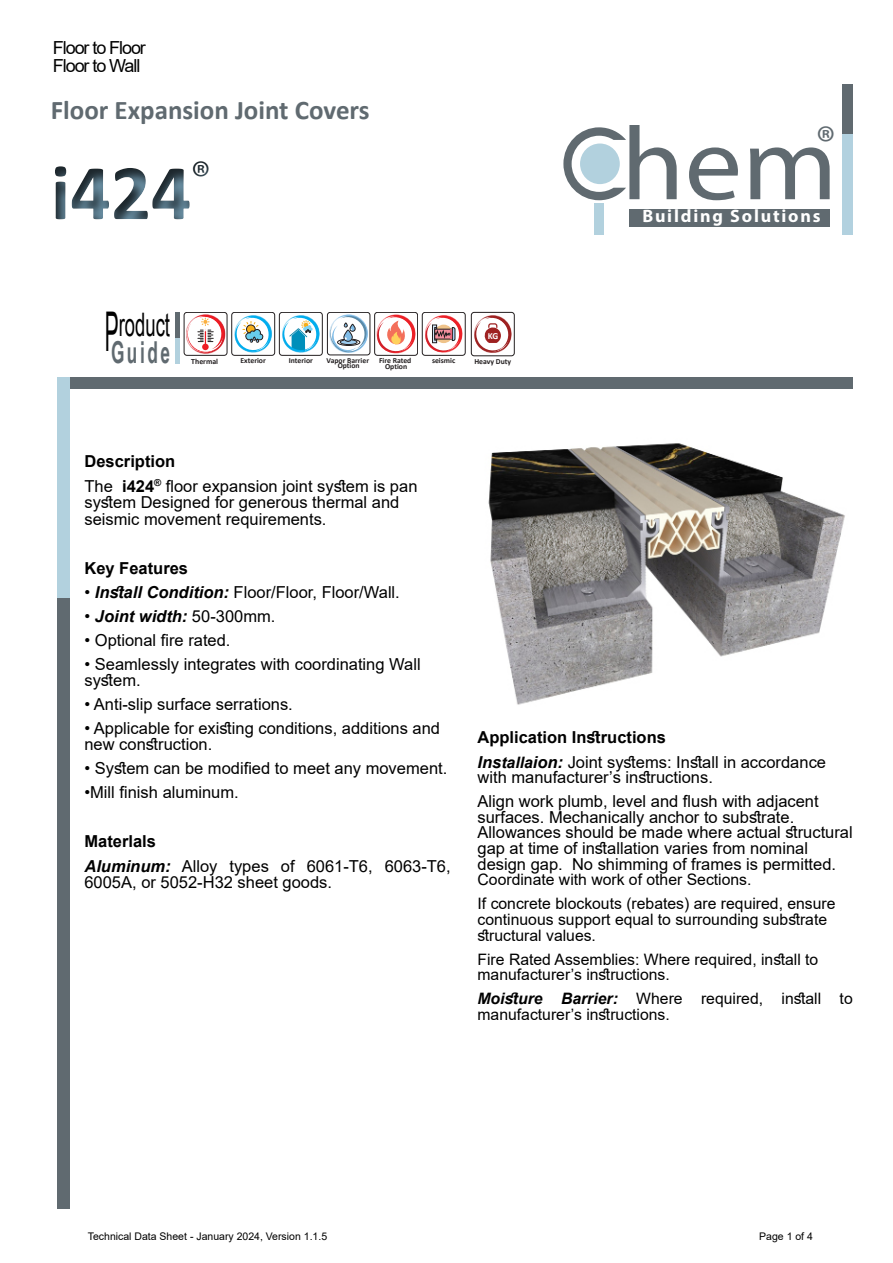
<style>
.page{position:relative;width:893px;height:1263px;background:#fff}
.page>*{position:absolute;margin:0;border:0;box-sizing:border-box;transform-origin:0 0}
.t1{font:700 79.5px "Calibri";color:#6e95aa}
.t2{font:46.35px "Myriad Pro";color:#606a70}
.t3{font:32.4px "Arial Narrow";color:#000;scale:.69 1}
.t4{font:700 30.3px "Arial Narrow";letter-spacing:.12em;color:#606a70;scale:.69 1}
.t5{font:700 27px "Calibri";color:#606a70}
.t6{font:18px/18px "Arial";letter-spacing:-.06em;color:#000}
.t7{font:700 18px "Myriad Pro";letter-spacing:.1em;color:#fff}
.t8{font:16.5px/15.6px "Arial";color:#000}
.t9{font:italic 700 16.5px "Arial";color:#000}
.t10{font:700 16.5px "Arial";color:#000}
.t11{font:15.75px/15.6px "Arial";color:#000}
.t12{font:10.5px "Arial";color:#000}
.t13{font:700 9.3px "Calibri";color:#fff}
.t14{font:700 7.8px "Calibri";color:#231f20}
.t15{font:700 7.65px/5.6px "Calibri";color:#231f20;text-align:center}
.s1{font-size:54.75px}
.s2{font-weight:700}
.s3{font-weight:700;font-style:italic}
.s4{font-weight:400;font-style:normal}
.s5{font-weight:700;font-style:italic;font-size:15.75px}
</style>
<div class="page">
<div style="left:69px;top:377px;width:784px;height:11px;background:#606a70"></div>
<div style="left:843px;top:84px;width:10px;height:50px;background:#606a70"></div>
<div style="left:57px;top:377px;width:12px;height:296px;background:#b2d1de"></div>
<div style="left:843px;top:134px;width:10px;height:101px;background:#b2d1df"></div>
<div style="left:57px;top:599px;width:12px;height:610px;background:#606a70"></div>
<hr style="left:176px;top:312px;width:4px;height:26px;background:#606a70">
<hr style="left:176px;top:338px;width:4px;height:26px;background:#b2d1de">
<div style="left:8px;top:135px;width:459px;height:114px;background:#000;opacity:.75"></div>
<img style="left:488px;top:443px;width:357px;height:262px">
<svg style="left:563px;top:125px;width:267px;height:75px"></svg>
<div style="left:594px;top:203px;width:10px;height:31px;background:#b2d1de"></div>
<div style="left:580px;top:143px;width:40px;height:41px;background:#b2d1de;border-radius:50%"></div>
<div style="left:629px;top:209px;width:201px;height:17px;background:#606a70"></div>
<svg style="left:186px;top:314px;width:41px;height:42px"></svg>
<div style="left:184px;top:312px;width:43px;height:44px;border:1px solid #231f20;border-radius:3px"></div>
<div style="left:231px;top:312px;width:44px;height:44px;border:1px solid #231f20;border-radius:3px"></div>
<svg style="left:233px;top:314px;width:41px;height:41px"></svg>
<div style="left:279px;top:312px;width:44px;height:44px;border:1px solid #231f20;border-radius:3px"></div>
<svg style="left:280px;top:314px;width:42px;height:41px"></svg>
<div style="left:327px;top:312px;width:43px;height:43px;border:1px solid #231f20;border-radius:3px"></div>
<div style="left:374px;top:312px;width:44px;height:44px;border:1px solid #231f20;border-radius:3px"></div>
<div style="left:422px;top:312px;width:44px;height:44px;border:1px solid #231f20;border-radius:3px"></div>
<svg style="left:328px;top:314px;width:137px;height:41px"></svg>
<div style="left:471px;top:312px;width:44px;height:44px;border:1px solid #231f20;border-radius:3px"></div>
<svg style="left:472px;top:314px;width:42px;height:41px"></svg>
<p class="t6" style="left:53px;top:38px;width:94px">Floor to Floor<br>Floor to Wall</p>
<h3 class="t5" style="left:51px;top:91px;width:320px">Floor Expansion Joint Covers</h3>
<h1 class="t1" style="left:51px;top:136px;width:161px">i424<sup>®</sup></h1>
<h3 class="t3" style="left:105px;top:300px;width:96px"><span class="s1">P</span>roduct</h3>
<h3 class="t4" style="left:111px;top:329px;width:87px">Guide</h3>
<p class="t13" style="left:488px;top:329px;width:12px">KG</p>
<p class="t14" style="left:191px;top:356px;width:28px">Thermal</p>
<p class="t15" style="left:241px;top:358px;width:27px">Exterior</p>
<p class="t15" style="left:289px;top:358px;width:26px">Interior</p>
<p class="t15" style="left:327px;top:357px;width:44px">Vapor Barrier<br>Option</p>
<p class="t15" style="left:379px;top:358px;width:34px">Fire Rated<br>Option</p>
<p class="t15" style="left:432px;top:358px;width:25px">seismic</p>
<p class="t14" style="left:474px;top:356px;width:38px">Heavy Duty</p>
<h2 class="t2" style="left:816px;top:114px;width:21px">®</h2>
<p class="t7" style="left:642px;top:204px;width:180px">Building Solutions</p>
<p class="t8" style="left:84px;top:448px;width:334px;line-height:25px"><span class="s2">Description<br></span>The <span class="s2">i424</span><sup>®</sup> floor expansion joint system is pan</p>
<p class="t8" style="left:84px;top:494px;width:316px;line-height:16.5px">system Designed for generous thermal and seismic movement requirements.</p>
<p class="t10" style="left:84px;top:556px;width:105px">Key Features</p>
<p class="t8" style="left:84px;top:584px;width:317px">• <span class="s3">Install Condition:</span> Floor/Floor, Floor/Wall.</p>
<p class="t9" style="left:84px;top:605px;width:192px"><span class="s4">•</span> Joint width: <span class="s4">50-300mm.</span></p>
<p class="t8" style="left:84px;top:632px;width:148px">• Optional fire rated.</p>
<p class="t8" style="left:84px;top:656px;width:338px">• Seamlessly integrates with coordinating Wall system.</p>
<p class="t8" style="left:84px;top:696px;width:210px">• Anti-slip surface serrations.</p>
<p class="t8" style="left:84px;top:720px;width:357px">• Applicable for existing conditions, additions and new construction.</p>
<p class="t8" style="left:84px;top:760px;width:364px">• System can be modified to meet any movement.</p>
<p class="t8" style="left:84px;top:784px;width:156px">•Mill finish aluminum.</p>
<p class="t8" style="left:84px;top:828px;width:368px;line-height:25px"><span class="s2">Materlals<br></span><span class="s3">Aluminum:</span> Alloy types of 6061-T6, 6063-T6,</p>
<p class="t8" style="left:84px;top:875px;width:249px">6005A, or 5052-H32 sheet goods.</p>
<p class="t8" style="left:477px;top:725px;width:350px;line-height:24.2px"><span class="s2">Application Instructions<br></span><span class="s3">Ins</span><span class="s5">talla</span><span class="s3">ion:</span> Joint systems: Install in accordance</p>
<p class="t8" style="left:477px;top:765px;width:343px;line-height:24.2px">with manufacturer’s instructions.<br>Align work plumb, level and flush with adjacent</p>
<p class="t8" style="left:477px;top:809px;width:377px">surfaces. Mechanically anchor to substrate.<br>Allowances should be made where actual structural gap at time of installation varies from nominal design gap. No shimming of frames is permitted.</p>
<p class="t11" style="left:477px;top:867px;width:360px;line-height:24.2px">Coordinate with work of other Sections.<br>If concrete blockouts (rebates) are required, ensure</p>
<p class="t11" style="left:477px;top:911px;width:351px">continuous support equal to surrounding substrate structural values.</p>
<p class="t11" style="left:477px;top:951px;width:342px">Fire Rated Assemblies: Where required, install to manufacturer’s instructions.</p>
<p class="t11" style="left:477px;top:991px;width:377px"><span class="s3">Moisture Barrier:</span> Where required, install to manufacturer’s instructions.</p>
<p class="t12" style="left:88px;top:1229px;width:241px">Technical Data Sheet - January 2024, Version 1.1.5</p>
<p class="t12" style="left:759px;top:1229px;width:55px">Page 1 of 4</p>
</div>
